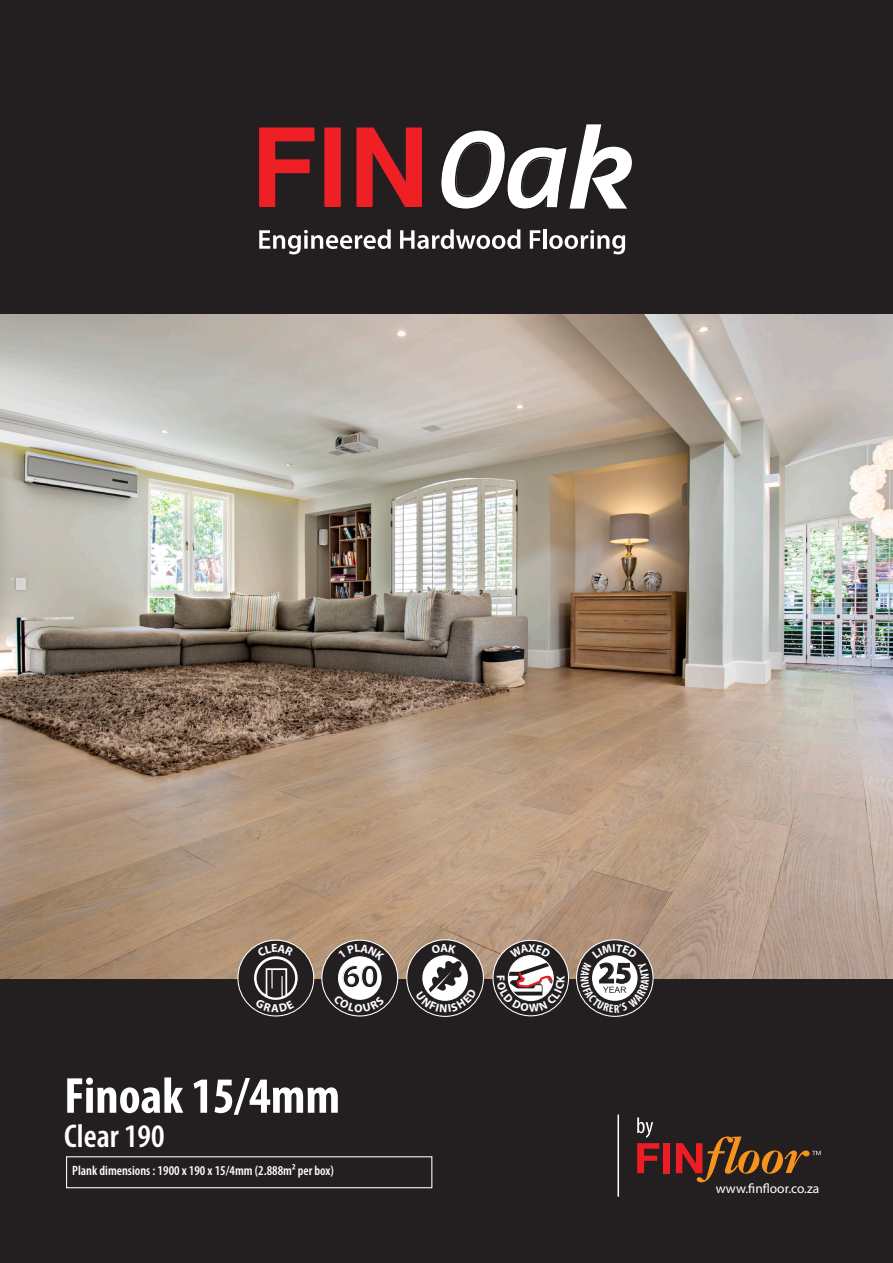
<style>
.page{position:relative;width:893px;height:1263px;background:#231f20}
.page>*{position:absolute;margin:0;border:0;box-sizing:border-box;transform-origin:0 0}
.t1{font:700 condensed 51px "Myriad Pro";color:#fff}
.t2{font:600 condensed 33px "Myriad Pro";color:#fff}
.t3{font:700 33px "Myriad Pro";color:#231f20}
.t4{font:700 30px "Myriad Pro";color:#231f20}
.t5{font:600 condensed 13.5px "Myriad Pro";color:#fff}
.t6{font:13.5px "Myriad Pro";color:#fff}
</style>
<div class="page">
<div style="left:66px;top:1156px;width:366px;height:32px;border:1px solid #fff"></div>
<svg style="left:259px;top:128px;width:163px;height:79px"></svg>
<svg style="left:441px;top:124px;width:191px;height:85px"></svg>
<svg style="left:259px;top:229px;width:132px;height:25px"></svg>
<svg style="left:400px;top:229px;width:120px;height:20px"></svg>
<svg style="left:530px;top:230px;width:10px;height:19px"></svg>
<hr style="left:543px;top:229px;width:3px;height:20px;background:#fff">
<svg style="left:549px;top:230px;width:76px;height:24px"></svg>
<div style="left:663px;top:1143px;width:7px;height:30px;background:#ee1d23"></div>
<svg style="left:676px;top:1136px;width:145px;height:46px"></svg>
<svg style="left:637px;top:1117px;width:22px;height:56px"></svg>
<hr style="left:617px;top:1114px;width:2px;height:82px;background:#fff">
<img style="left:0;top:315px;width:893px;height:663px">
<div style="left:238px;top:940px;width:76px;height:76px;background:#231f20;border-radius:50%"></div>
<div style="left:237px;top:940px;width:77px;height:76px;border:1px solid #fff;border-radius:50%"></div>
<div style="left:253px;top:955px;width:46px;height:46px;border:2px solid #231f20;border-radius:50%"></div>
<div style="left:322px;top:940px;width:76px;height:76px;background:#231f20;border-radius:50%"></div>
<div style="left:321px;top:940px;width:77px;height:76px;border:1px solid #fff;border-radius:50%"></div>
<div style="left:337px;top:955px;width:45px;height:46px;background:#fff;border-radius:50%"></div>
<div style="left:407px;top:940px;width:76px;height:76px;background:#231f20;border-radius:50%"></div>
<div style="left:406px;top:939px;width:78px;height:78px;border:1px solid #fff;border-radius:50%"></div>
<div style="left:422px;top:955px;width:46px;height:46px;background:#fff;border-radius:50%"></div>
<svg style="left:577px;top:940px;width:76px;height:76px"></svg>
<div style="left:576px;top:939px;width:78px;height:78px;border:1px solid #fff;border-radius:50%"></div>
<svg style="left:492px;top:939px;width:78px;height:78px"></svg>
<svg style="left:255px;top:944px;width:42px;height:68px"></svg>
<svg style="left:338px;top:944px;width:47px;height:44px"></svg>
<svg style="left:333px;top:994px;width:51px;height:18px"></svg>
<svg style="left:415px;top:961px;width:62px;height:51px"></svg>
<svg style="left:580px;top:944px;width:69px;height:68px"></svg>
<h2 class="t3" style="left:342px;top:954px;width:38px">60</h2>
<h3 class="t4" style="left:598px;top:953px;width:35px">25</h3>
<h1 class="t1" style="left:64px;top:1064px;width:277px">Finoak 15/4mm</h1>
<h2 class="t2" style="left:64px;top:1115px;width:102px">Clear 190</h2>
<p class="t5" style="left:72px;top:1162px;width:263px">Plank dimensions : 1900 x 190 x 15/4mm (2.888m² per box)</p>
<p class="t6" style="left:716px;top:1180px;width:105px">www.finfloor.co.za</p>
</div>
